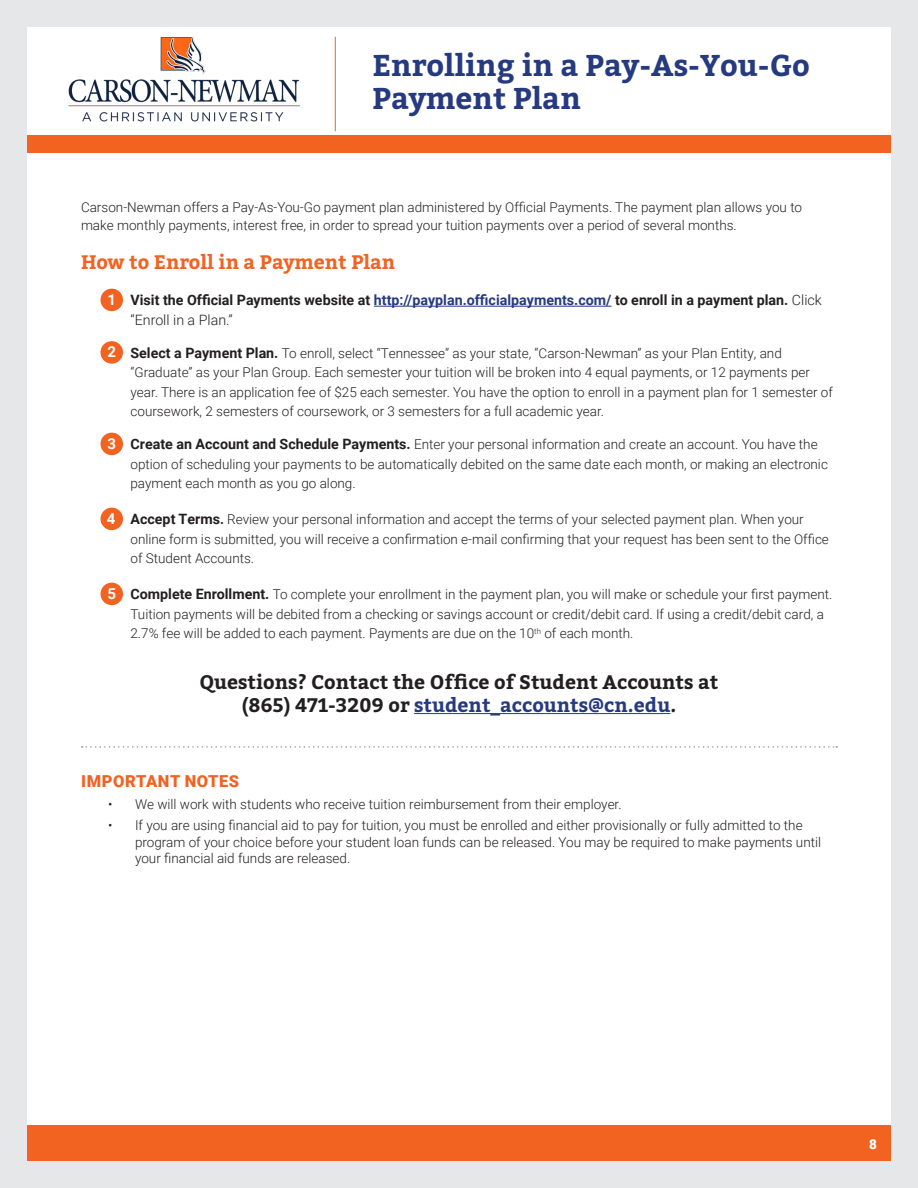
<style>
.page{position:relative;width:918px;height:1188px;background:#fff}
.page>*{position:absolute;margin:0;border:0;box-sizing:border-box;transform-origin:0 0}
.Header_Text{font:700 30px/33px "Bitter";color:#253a7f}
.Checklist_Step_Title{font:700 19.5px/22.5px "Bitter";color:#231f20;text-align:center}
.Checklist_Step_Title-2{font:700 19.5px "Bitter";color:#f26221}
.Checklist_Step_Text{font:900 16.5px "Roboto";letter-spacing:.035em;color:#f26221}
.Checklist_Step_Text-2{font:700 15px "Roboto";color:#fff}
.Body_Text__8pt{font:700 14.25px/19.5px "Roboto";color:#231f20}
.Checklist_Step_Title-3{font:300 13.5px/19.5px "Roboto";color:#231f20}
.Body_Text__8pt-2{font:300 13.5px/18px "Roboto";color:#231f20}
.t1{font:900 13.5px "Roboto";color:#fff}
.s1{color:#253a7f}
.s2{font-weight:300}
.s3{font-weight:700;font-size:14.25px}
.s4{font-weight:700}
</style>
<div class="page">
<div style="left:27px;top:1125px;width:864px;height:36px;background:#f26221"></div>
<div style="left:0;top:0;width:918px;height:1188px;border:27px solid #e6e7e9"></div>
<div style="left:27px;top:135px;width:864px;height:18px;background:#f26221"></div>
<hr style="left:335px;top:37px;width:1px;height:94px;background:#f26221">
<img style="left:68px;top:37px;width:231px;height:85px">
<hr style="left:374px;top:306px;width:238px;height:1px;background:#253a7f">
<hr style="left:414px;top:713px;width:256px;height:1px;background:#253a7f">
<div style="left:100px;top:289px;width:23px;height:22px;background:#f26221;border-radius:50%"></div>
<div style="left:100px;top:341px;width:23px;height:23px;background:#f26221;border-radius:50%"></div>
<div style="left:100px;top:433px;width:23px;height:22px;background:#f26221;border-radius:50%"></div>
<div style="left:100px;top:508px;width:23px;height:22px;background:#f26221;border-radius:50%"></div>
<div style="left:100px;top:583px;width:23px;height:22px;background:#f26221;border-radius:50%"></div>
<svg style="left:82px;top:746px;width:755px;height:2px"></svg>
<p class="Header_Text" style="left:373px;top:48px;width:439px">Enrolling in a Pay-As-You-Go<br>Payment Plan</p>
<p class="Body_Text__8pt-2" style="left:81px;top:198px;width:723px">Carson-Newman offers a Pay-As-You-Go payment plan administered by Official Payments. The payment plan allows you to make monthly payments, interest free, in order to spread your tuition payments over a period of several months.</p>
<p class="Checklist_Step_Title-2" style="left:81px;top:247px;width:316px">How to Enroll in a Payment Plan</p>
<p class="Checklist_Step_Text-2" style="left:107px;top:289px;width:10px">1</p>
<p class="Body_Text__8pt" style="left:130px;top:290px;width:693px">Visit the Official Payments website at <span class="s1">http://payplan.officialpayments.com/</span> to enroll in a payment plan. <span class="s2">Click “Enroll in a Plan.”</span></p>
<p class="Checklist_Step_Text-2" style="left:107px;top:341px;width:10px">2</p>
<p class="Checklist_Step_Title-3" style="left:130px;top:343px;width:704px"><span class="s3">Select a Payment Plan.</span> To enroll, select “Tennessee” as your state, “Carson-Newman” as your Plan Entity, and “Graduate” as your Plan Group. Each semester your tuition will be broken into 4 equal payments, or 12 payments per year. There is an application fee of $25 each semester. You have the option to enroll in a payment plan for 1 semester of coursework, 2 semesters of coursework, or 3 semesters for a full academic year.</p>
<p class="Checklist_Step_Text-2" style="left:107px;top:433px;width:10px">3</p>
<p class="Checklist_Step_Title-3" style="left:130px;top:434px;width:699px"><span class="s3">Create an Account and Schedule Payments.</span> Enter your personal information and create an account. You have the option of scheduling your payments to be automatically debited on the same date each month, or making an electronic payment each month as you go along.</p>
<p class="Checklist_Step_Text-2" style="left:107px;top:508px;width:10px">4</p>
<p class="Checklist_Step_Title-3" style="left:130px;top:509px;width:700px"><span class="s3">Accept Terms</span><span class="s4">.</span> Review your personal information and accept the terms of your selected payment plan. When your online form is submitted, you will receive a confirmation e-mail confirming that your request has been sent to the Office of Student Accounts.</p>
<p class="Checklist_Step_Text-2" style="left:107px;top:583px;width:10px">5</p>
<p class="Checklist_Step_Title-3" style="left:130px;top:584px;width:703px"><span class="s3">Complete Enrollment.</span> To complete your enrollment in the payment plan, you will make or schedule your first payment.<br>Tuition payments will be debited from a checking or savings account or credit/debit card. If using a credit/debit card, a<br>2.7% fee will be added to each payment. Payments are due on the 10<sup>th</sup> of each month.</p>
<p class="Checklist_Step_Title" style="left:200px;top:670px;width:520px">Questions? Contact the Office of Student Accounts at (865) 471-3209 or <span class="s1">student_accounts@cn.edu</span>.</p>
<p class="Checklist_Step_Text" style="left:81px;top:769px;width:160px">IMPORTANT NOTES</p>
<p class="Checklist_Step_Title-3" style="left:108px;top:794px;width:515px">• We will work with students who receive tuition reimbursement from their employer.</p>
<p class="Checklist_Step_Title-3" style="left:135px;top:817px;width:688px;line-height:16.5px;text-indent:-27px">• If you are using financial aid to pay for tuition, you must be enrolled and either provisionally or fully admitted to the program of your choice before your student loan funds can be released. You may be required to make payments until your financial aid funds are released.</p>
<p class="t1" style="left:869px;top:1134px;width:9px">8</p>
</div>
